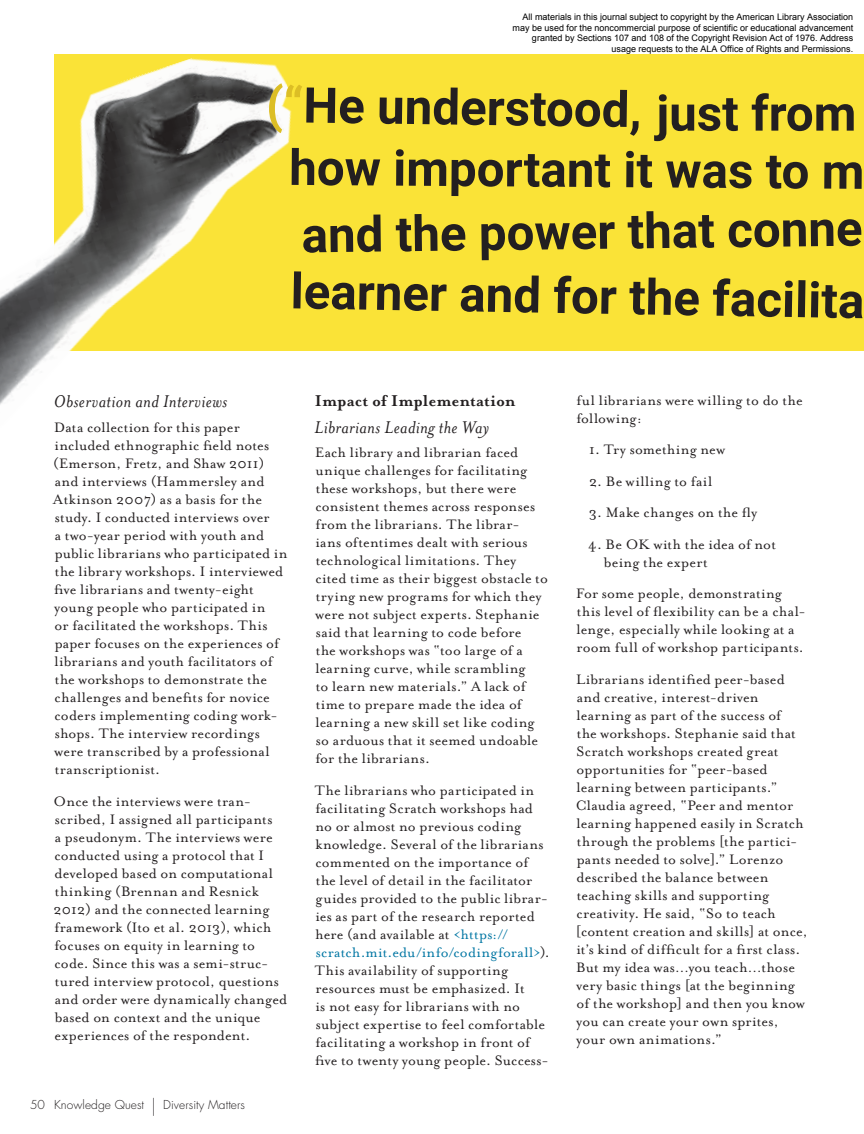
<style>
.page{position:relative;width:864px;height:1134px;background:#fff}
.page>*{position:absolute;margin:0;border:0;box-sizing:border-box;transform-origin:0 0}
.t1{font:italic 19.5px "Mrs Eaves";letter-spacing:.02em;color:#231f20}
.t2{font:700 18px "Mrs Eaves";letter-spacing:.005em;color:#231f20}
.t3{font:15.75px/18px "Mrs Eaves Roman";letter-spacing:.015em;color:#231f20}
.t4{font:300 12px "Futura";letter-spacing:.005em;color:#231f20}
.t5{font:9px/10.8px "Arial";color:#000;text-align:right}
.s1{font-size:18px}
.s2{color:#0076a3}
</style>
<div class="page">
<div style="left:54px;top:54px;width:810px;height:297px;background:#fae337"></div>
<img style="left:0;top:58px;width:298px;height:347px">
<svg style="left:269px;top:83px;width:95px;height:50px"></svg>
<svg style="left:380px;top:88px;width:259px;height:48px"></svg>
<svg style="left:292px;top:148px;width:88px;height:38px"></svg>
<svg style="left:396px;top:149px;width:214px;height:47px"></svg>
<svg style="left:626px;top:151px;width:26px;height:37px"></svg>
<svg style="left:666px;top:161px;width:86px;height:28px"></svg>
<svg style="left:766px;top:156px;width:42px;height:33px"></svg>
<svg style="left:824px;top:162px;width:38px;height:27px"></svg>
<svg style="left:303px;top:215px;width:78px;height:38px"></svg>
<svg style="left:396px;top:214px;width:69px;height:38px"></svg>
<svg style="left:481px;top:222px;width:134px;height:38px"></svg>
<svg style="left:628px;top:211px;width:86px;height:38px"></svg>
<svg style="left:729px;top:219px;width:132px;height:29px"></svg>
<svg style="left:293px;top:271px;width:154px;height:40px"></svg>
<svg style="left:461px;top:276px;width:78px;height:37px"></svg>
<svg style="left:554px;top:276px;width:62px;height:38px"></svg>
<svg style="left:629px;top:278px;width:70px;height:38px"></svg>
<svg style="left:713px;top:278px;width:149px;height:40px"></svg>
<svg style="left:654px;top:94px;width:84px;height:47px"></svg>
<svg style="left:752px;top:93px;width:102px;height:38px"></svg>
<p class="t5" style="left:513px;top:11px;width:342px">All materials in this journal subject to copyright by the American Library Association may be used for the noncommercial purpose of scientific or educational advancement granted by Sections 107 and 108 of the Copyright Revision Act of 1976. Address usage requests to the ALA Office of Rights and Permissions.</p>
<p class="t1" style="left:53px;top:391px;width:175px">Observation and Interviews</p>
<p class="t3" style="left:53px;top:419px;width:236px">Data collection for this paper included ethnographic field notes (Emerson, Fretz, and Shaw 2011) and interviews (Hammersley and Atkinson 2007) as a basis for the study. I conducted interviews over<br>a two-year period with youth and public librarians who participated in the library workshops. I interviewed five librarians and twenty-eight young people who participated in<br>or facilitated the workshops. This paper focuses on the experiences of librarians and youth facilitators of the workshops to demonstrate the challenges and benefits for novice coders implementing coding work&shy;shops. The interview recordings were transcribed by a professional transcriptionist.</p>
<p class="t3" style="left:54px;top:792px;width:235px">Once the interviews were tran&shy;scribed, I assigned all participants<br>a pseudonym. The interviews were conducted using a protocol that I developed based on computational thinking (Brennan and Resnick 2012) and the connected learning framework (Ito et al. 2013), which focuses on equity in learning to code. Since this was a semi-struc&shy;tured interview protocol, questions and order were dynamically changed based on context and the unique experiences of the respondent.</p>
<p class="t4" style="left:30px;top:1097px;width:216px">50 Knowledge Quest <span class="s1">|</span> Diversity Matters</p>
<p class="t2" style="left:315px;top:390px;width:202px">Impact of Implementation</p>
<p class="t1" style="left:315px;top:416px;width:176px">Librarians Leading the Way</p>
<p class="t3" style="left:315px;top:444px;width:234px">Each library and librarian faced unique challenges for facilitating these workshops, but there were consistent themes across responses from the librarians. The librar&shy;ians oftentimes dealt with serious technological limitations. They cited time as their biggest obstacle to trying new programs for which they were not subject experts. Stephanie said that learning to code before<br>the workshops was “too large of a learning curve, while scrambling<br>to learn new materials.” A lack of time to prepare made the idea of learning a new skill set like coding so arduous that it seemed undoable for the librarians.</p>
<p class="t3" style="left:315px;top:781px;width:236px">The librarians who participated in facilitating Scratch workshops had no or almost no previous coding knowledge. Several of the librarians commented on the importance of the level of detail in the facilitator guides provided to the public librar&shy;ies as part of the research reported here (and available at <span class="s2">&lt;https:// scratch.mit.edu/info/codingforall&gt;</span>).<br>This availability of supporting resources must be emphasized. It<br>is not easy for librarians with no subject expertise to feel comfortable facilitating a workshop in front of five to twenty young people. Success-</p>
<p class="t3" style="left:576px;top:391px;width:228px">ful librarians were willing to do the following:</p>
<p class="t3" style="left:589px;top:441px;width:137px">1. Try something new</p>
<p class="t3" style="left:589px;top:472px;width:125px">2. Be willing to fail</p>
<p class="t3" style="left:589px;top:504px;width:170px">3. Make changes on the fly</p>
<p class="t3" style="left:604px;top:535px;width:174px;text-indent:-16px">4. Be OK with the idea of not being the expert</p>
<p class="t3" style="left:576px;top:585px;width:231px">For some people, demonstrating this level of flexibility can be a chal&shy;lenge, especially while looking at a room full of workshop participants.</p>
<p class="t3" style="left:576px;top:670px;width:233px">Librarians identified peer-based and creative, interest-driven learning as part of the success of<br>the workshops. Stephanie said that Scratch workshops created great opportunities for “peer-based learning between participants.” Claudia agreed, “Peer and mentor learning happened easily in Scratch through the problems [the partici&shy;pants needed to solve].” Lorenzo described the balance between teaching skills and supporting creativity. He said, “So to teach [content creation and skills] at once, it’s kind of difficult for a first class.<br>But my idea was…you teach…those very basic things [at the beginning of the workshop] and then you know you can create your own sprites, your own animations.”</p>
</div>
